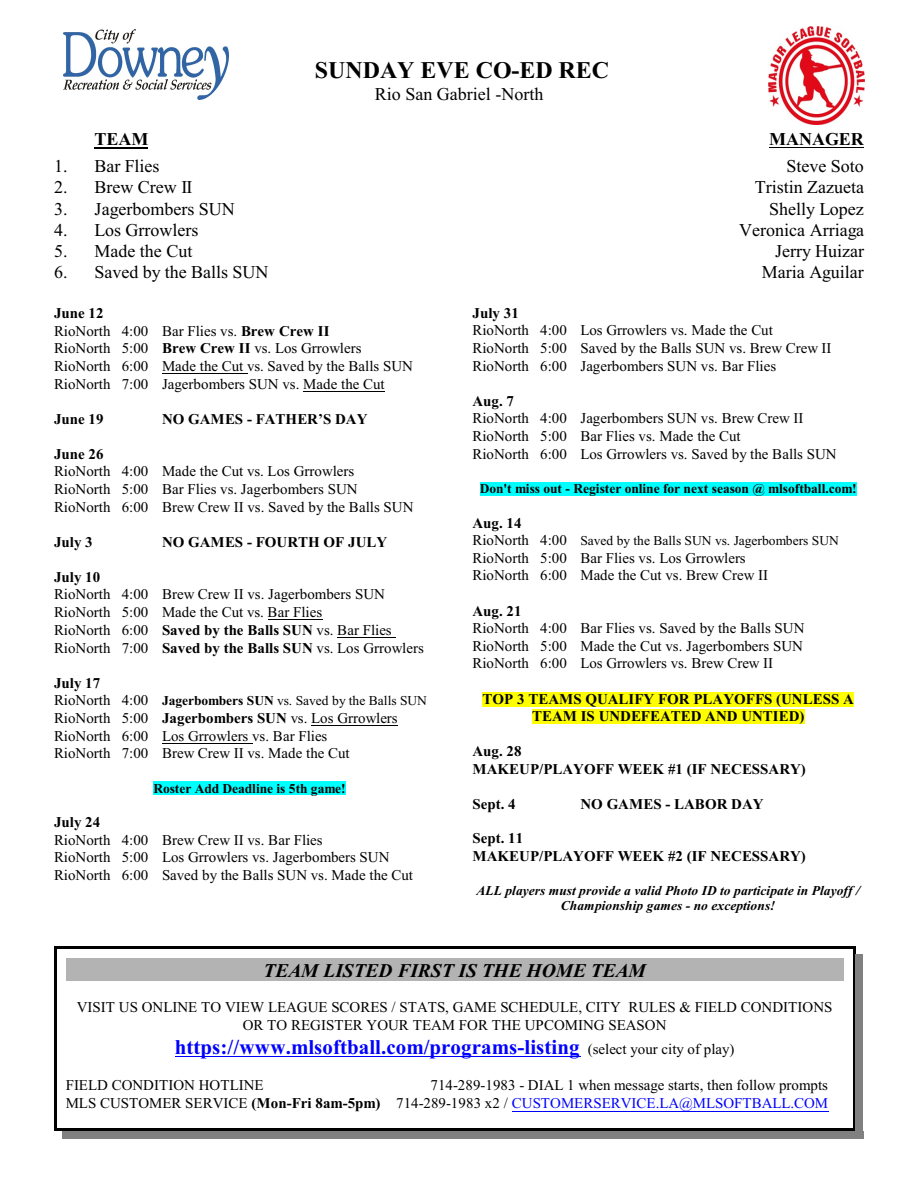
<style>
.page{position:relative;width:918px;height:1188px;background:#fff}
.page>*{position:absolute;margin:0;border:0;box-sizing:border-box;transform-origin:0 0}
.t1{font:700 24px "Times New Roman";color:#000}
.t2{font:700 21px "Times New Roman";color:#00f}
.t3{font:italic 700 19.5px "Times New Roman";color:#000}
.t4{font:18px "Times New Roman";color:#000}
.t5{font:700 18px "Times New Roman";color:#000}
.t6{font:15px/17.7px "Times New Roman";color:#000}
.t7{font:700 15px/17.4px "Times New Roman";color:#000}
.t8{font:13.5px "Times New Roman";color:#000}
.t9{font:italic 700 13.5px/15.6px "Times New Roman";color:#000;text-align:center}
.t10{font:700 13.5px "Times New Roman";color:#000}
.s1{font-weight:700}
.s2{font-size:15px}
.s3{font-weight:400;font-size:15px;color:#000}
.s4{color:#00f}
</style>
<div class="page">
<img style="left:768px;top:27px;width:96px;height:97px">
<img style="left:63px;top:29px;width:165px;height:71px">
<div style="left:66px;top:958px;width:778px;height:22px;background:#b3b3b3"></div>
<hr style="left:175px;top:1056px;width:405px;height:1px;background:#00f">
<hr style="left:512px;top:1111px;width:316px;height:1px;background:#00f">
<hr style="left:54px;top:946px;width:3px;height:185px;background:#000">
<hr style="left:853px;top:946px;width:3px;height:185px;background:#000">
<hr style="left:54px;top:946px;width:801px;height:3px;background:#000">
<hr style="left:54px;top:1128px;width:801px;height:3px;background:#000">
<div style="left:856px;top:954px;width:7px;height:185px;background:#808080"></div>
<div style="left:62px;top:1131px;width:801px;height:8px;background:#808080"></div>
<hr style="left:94px;top:148px;width:54px;height:1px;background:#000">
<hr style="left:769px;top:147px;width:95px;height:1px;background:#000">
<hr style="left:162px;top:374px;width:85px;height:1px;background:#000">
<hr style="left:303px;top:391px;width:82px;height:1px;background:#000">
<hr style="left:268px;top:619px;width:54px;height:1px;background:#000">
<hr style="left:337px;top:637px;width:59px;height:1px;background:#000">
<hr style="left:311px;top:725px;width:87px;height:1px;background:#000">
<hr style="left:162px;top:743px;width:90px;height:1px;background:#000">
<div style="left:153px;top:782px;width:193px;height:13px;background:#0ff"></div>
<div style="left:480px;top:482px;width:288px;height:14px;background:#0ff"></div>
<div style="left:768px;top:482px;width:89px;height:14px;background:#0ff"></div>
<div style="left:483px;top:692px;width:371px;height:15px;background:#ff0"></div>
<div style="left:532px;top:709px;width:272px;height:15px;background:#ff0"></div>
<h1 class="t1" style="left:315px;top:62px;width:296px">SUNDAY EVE CO-ED REC</h1>
<p class="t4" style="left:375px;top:88px;width:170px">Rio San Gabriel -North</p>
<p class="t5" style="left:94px;top:133px;width:55px">TEAM</p>
<p class="t5" style="left:769px;top:133px;width:96px">MANAGER</p>
<p class="t4" style="left:54px;top:160px;width:107px">1. Bar Flies</p>
<p class="t4" style="left:786px;top:160px;width:79px">Steve Soto</p>
<p class="t4" style="left:54px;top:181px;width:140px">2. Brew Crew II</p>
<p class="t4" style="left:755px;top:181px;width:111px">Tristin Zazueta</p>
<p class="t4" style="left:54px;top:202px;width:182px">3. Jagerbombers SUN</p>
<p class="t4" style="left:769px;top:202px;width:96px">Shelly Lopez</p>
<p class="t4" style="left:54px;top:223px;width:146px">4. Los Grrowlers</p>
<p class="t4" style="left:739px;top:223px;width:126px">Veronica Arriaga</p>
<p class="t4" style="left:54px;top:245px;width:140px">5. Made the Cut</p>
<p class="t4" style="left:775px;top:245px;width:91px">Jerry Huizar</p>
<p class="t4" style="left:54px;top:266px;width:216px">6. Saved by the Balls SUN</p>
<p class="t4" style="left:762px;top:266px;width:104px">Maria Aguilar</p>
<p class="t6" style="left:54px;top:306px;width:360px"><span class="s1">June 12<br></span>RioNorth 4:00 Bar Flies vs. <span class="s1">Brew Crew II<br></span>RioNorth 5:00 <span class="s1">Brew Crew II</span> vs. Los Grrowlers RioNorth 6:00 Made the Cut vs. Saved by the Balls SUN RioNorth 7:00 Jagerbombers SUN vs. Made the Cut</p>
<p class="t7" style="left:54px;top:412px;width:51px">June 19</p>
<p class="t7" style="left:162px;top:412px;width:207px">NO GAMES - FATHER’S DAY</p>
<p class="t7" style="left:54px;top:447px;width:51px">June 26</p>
<p class="t6" style="left:54px;top:464px;width:361px">RioNorth 4:00 Made the Cut vs. Los Grrowlers<br>RioNorth 5:00 Bar Flies vs. Jagerbombers SUN<br>RioNorth 6:00 Brew Crew II vs. Saved by the Balls SUN</p>
<p class="t7" style="left:54px;top:535px;width:40px">July 3</p>
<p class="t7" style="left:162px;top:535px;width:227px">NO GAMES - FOURTH OF JULY</p>
<p class="t7" style="left:54px;top:570px;width:48px">July 10</p>
<p class="t6" style="left:54px;top:587px;width:371px">RioNorth 4:00 Brew Crew II vs. Jagerbombers SUN RioNorth 5:00 Made the Cut vs. Bar Flies<br>RioNorth 6:00 <span class="s1">Saved by the Balls SUN</span> vs. Bar Flies RioNorth 7:00 <span class="s1">Saved by the Balls SUN</span> vs. Los Grrowlers</p>
<p class="t7" style="left:54px;top:676px;width:48px">July 17</p>
<p class="t8" style="left:54px;top:696px;width:375px"><span class="s2">RioNorth 4:00</span> <span class="s1">Jagerbombers SUN</span> vs. Saved by the Balls SUN</p>
<p class="t6" style="left:54px;top:711px;width:345px">RioNorth 5:00 <span class="s1">Jagerbombers SUN</span> vs. Los Grrowlers<br>RioNorth 6:00 Los Grrowlers vs. Bar Flies<br>RioNorth 7:00 Brew Crew II vs. Made the Cut</p>
<p class="t10" style="left:153px;top:783px;width:194px">Roster Add Deadline is 5th game!</p>
<p class="t7" style="left:54px;top:815px;width:48px">July 24</p>
<p class="t6" style="left:54px;top:832px;width:361px">RioNorth 4:00 Brew Crew II vs. Bar Flies<br>RioNorth 5:00 Los Grrowlers vs. Jagerbombers SUN<br>RioNorth 6:00 Saved by the Balls SUN vs. Made the Cut</p>
<p class="t7" style="left:472px;top:306px;width:48px">July 31</p>
<p class="t6" style="left:472px;top:323px;width:361px">RioNorth 4:00 Los Grrowlers vs. Made the Cut<br>RioNorth 5:00 Saved by the Balls SUN vs. Brew Crew II<br>RioNorth 6:00 Jagerbombers SUN vs. Bar Flies</p>
<p class="t7" style="left:472px;top:394px;width:43px">Aug. 7</p>
<p class="t6" style="left:472px;top:411px;width:366px">RioNorth 4:00 Jagerbombers SUN vs. Brew Crew II<br>RioNorth 5:00 Bar Flies vs. Made the Cut<br>RioNorth 6:00 Los Grrowlers vs. Saved by the Balls SUN</p>
<p class="t10" style="left:480px;top:484px;width:379px">Don't miss out - Register online for next season @ mlsoftball.com!</p>
<p class="t7" style="left:472px;top:515px;width:51px">Aug. 14</p>
<p class="t8" style="left:472px;top:536px;width:368px"><span class="s2">RioNorth 4:00</span> Saved by the Balls SUN vs. Jagerbombers SUN</p>
<p class="t6" style="left:472px;top:550px;width:297px">RioNorth 5:00 Bar Flies vs. Los Grrowlers<br>RioNorth 6:00 Made the Cut vs. Brew Crew II</p>
<p class="t7" style="left:472px;top:603px;width:51px">Aug. 21</p>
<p class="t6" style="left:472px;top:620px;width:334px;text-align:justify">RioNorth 4:00 Bar Flies vs. Saved by the Balls SUN RioNorth 5:00 Made the Cut vs. Jagerbombers SUN RioNorth 6:00 Los Grrowlers vs. Brew Crew II</p>
<p class="t7" style="left:483px;top:691px;width:373px;text-align:center">TOP 3 TEAMS QUALIFY FOR PLAYOFFS (UNLESS A<br>TEAM IS UNDEFEATED AND UNTIED)</p>
<p class="t7" style="left:472px;top:744px;width:335px">Aug. 28<br>MAKEUP/PLAYOFF WEEK #1 (IF NECESSARY)</p>
<p class="t7" style="left:472px;top:796px;width:45px">Sept. 4</p>
<p class="t7" style="left:580px;top:796px;width:185px">NO GAMES - LABOR DAY</p>
<p class="t7" style="left:472px;top:831px;width:335px">Sept. 11<br>MAKEUP/PLAYOFF WEEK #2 (IF NECESSARY)</p>
<p class="t9" style="left:476px;top:884px;width:385px">ALL players must provide a valid Photo ID to participate in Playoff /<br>Championship games - no exceptions!</p>
<h3 class="t3" style="left:264px;top:963px;width:384px">TEAM LISTED FIRST IS THE HOME TEAM</h3>
<p class="t6" style="left:77px;top:1000px;width:757px;text-align:center">VISIT US ONLINE TO VIEW LEAGUE SCORES / STATS, GAME SCHEDULE, CITY RULES &amp; FIELD CONDITIONS<br>OR TO REGISTER YOUR TEAM FOR THE UPCOMING SEASON</p>
<h2 class="t2" style="left:175px;top:1040px;width:561px">https://www.mlsoftball.com/programs-listing <span class="s3">(select your city of play)</span></h2>
<p class="t6" style="left:66px;top:1078px;width:200px">FIELD CONDITION HOTLINE</p>
<p class="t6" style="left:66px;top:1078px;width:764px;text-align:right">714-289-1983 - DIAL 1 when message starts, then follow prompts<br>MLS CUSTOMER SERVICE <span class="s1">(Mon-Fri 8am-5pm)</span> 714-289-1983 x2 / <span class="s4">CUSTOMERSERVICE.LA@MLSOFTBALL.COM</span></p>
</div>
